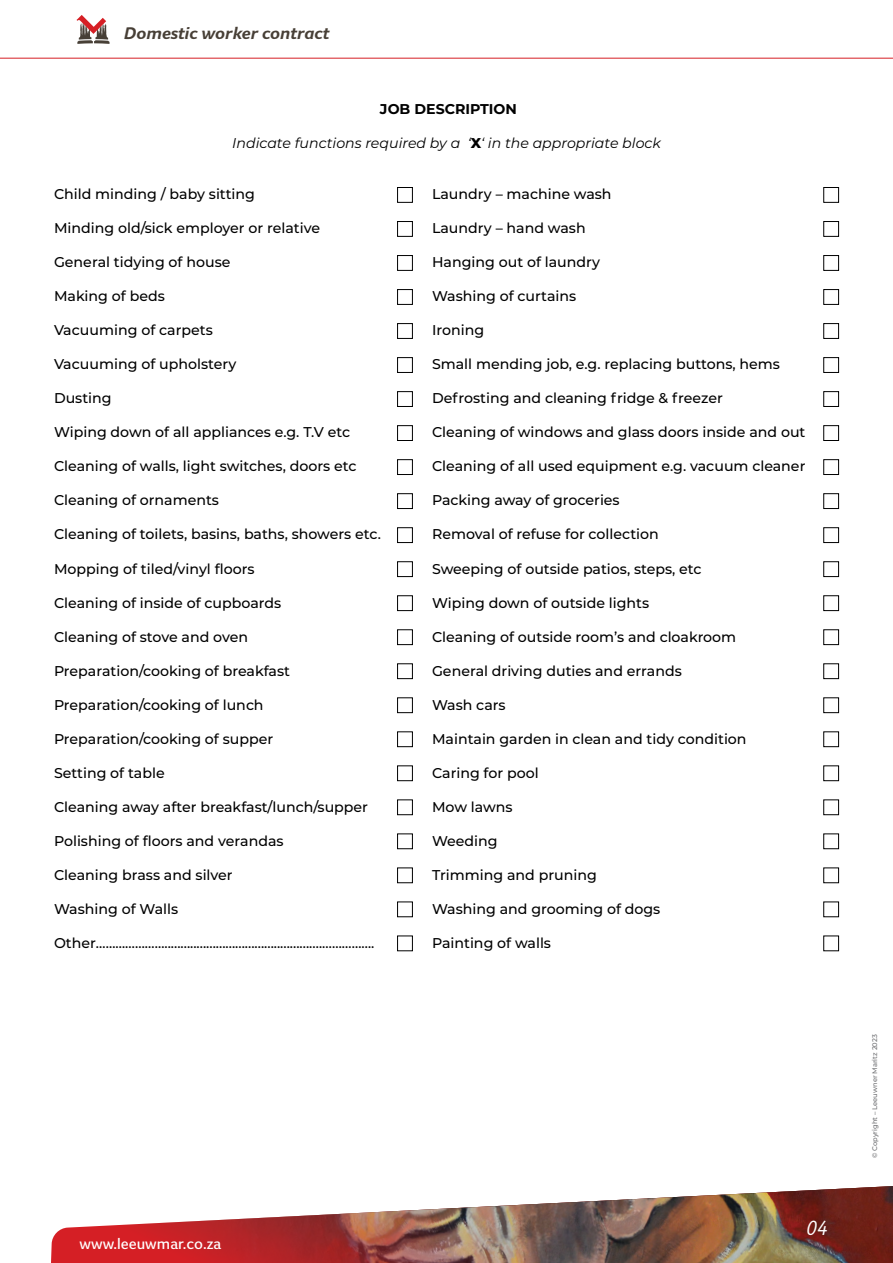
<style>
.page{position:relative;width:893px;height:1263px;background:#fff}
.page>*{position:absolute;margin:0;border:0;box-sizing:border-box;transform-origin:0 0}
.t1{font:italic 20.4px "Giacomo";color:#fff}
.t2{font:italic 700 16.65px "Giacomo";color:#473f36}
.t3{font:500 15px "Giacomo";color:#fff}
.t4{font:500 14.1px "Montserrat";color:#000}
.t5{font:italic 14.1px "Montserrat";color:#000}
.t6{font:700 14.1px "Montserrat";color:#000}
.t7{font:500 6.75px "Montserrat";color:#6d6e71}
.s1{font-weight:800;font-style:normal}
</style>
<div class="page">
<div style="left:397px;top:187px;width:16px;height:16px;border:1px solid #000"></div>
<div style="left:823px;top:187px;width:16px;height:16px;border:1px solid #000"></div>
<div style="left:397px;top:323px;width:16px;height:16px;border:1px solid #000"></div>
<div style="left:823px;top:323px;width:16px;height:16px;border:1px solid #000"></div>
<div style="left:397px;top:459px;width:16px;height:16px;border:1px solid #000"></div>
<div style="left:823px;top:459px;width:16px;height:16px;border:1px solid #000"></div>
<div style="left:397px;top:595px;width:16px;height:16px;border:1px solid #000"></div>
<div style="left:823px;top:595px;width:16px;height:16px;border:1px solid #000"></div>
<div style="left:397px;top:731px;width:16px;height:16px;border:1px solid #000"></div>
<div style="left:823px;top:731px;width:16px;height:16px;border:1px solid #000"></div>
<div style="left:397px;top:221px;width:16px;height:16px;border:1px solid #000"></div>
<div style="left:823px;top:221px;width:16px;height:16px;border:1px solid #000"></div>
<div style="left:397px;top:357px;width:16px;height:16px;border:1px solid #000"></div>
<div style="left:823px;top:357px;width:16px;height:16px;border:1px solid #000"></div>
<div style="left:397px;top:493px;width:16px;height:16px;border:1px solid #000"></div>
<div style="left:823px;top:493px;width:16px;height:16px;border:1px solid #000"></div>
<div style="left:397px;top:629px;width:16px;height:16px;border:1px solid #000"></div>
<div style="left:823px;top:629px;width:16px;height:16px;border:1px solid #000"></div>
<div style="left:397px;top:765px;width:16px;height:16px;border:1px solid #000"></div>
<div style="left:823px;top:765px;width:16px;height:16px;border:1px solid #000"></div>
<div style="left:397px;top:255px;width:16px;height:16px;border:1px solid #000"></div>
<div style="left:823px;top:255px;width:16px;height:16px;border:1px solid #000"></div>
<div style="left:397px;top:391px;width:16px;height:16px;border:1px solid #000"></div>
<div style="left:823px;top:391px;width:16px;height:16px;border:1px solid #000"></div>
<div style="left:397px;top:527px;width:16px;height:16px;border:1px solid #000"></div>
<div style="left:823px;top:527px;width:16px;height:16px;border:1px solid #000"></div>
<div style="left:397px;top:663px;width:16px;height:16px;border:1px solid #000"></div>
<div style="left:823px;top:663px;width:16px;height:16px;border:1px solid #000"></div>
<div style="left:397px;top:799px;width:16px;height:16px;border:1px solid #000"></div>
<div style="left:823px;top:799px;width:16px;height:16px;border:1px solid #000"></div>
<div style="left:397px;top:289px;width:16px;height:16px;border:1px solid #000"></div>
<div style="left:823px;top:289px;width:16px;height:16px;border:1px solid #000"></div>
<div style="left:397px;top:425px;width:16px;height:16px;border:1px solid #000"></div>
<div style="left:823px;top:425px;width:16px;height:16px;border:1px solid #000"></div>
<div style="left:397px;top:561px;width:16px;height:16px;border:1px solid #000"></div>
<div style="left:823px;top:561px;width:16px;height:16px;border:1px solid #000"></div>
<div style="left:397px;top:697px;width:16px;height:16px;border:1px solid #000"></div>
<div style="left:823px;top:697px;width:16px;height:16px;border:1px solid #000"></div>
<div style="left:397px;top:833px;width:16px;height:16px;border:1px solid #000"></div>
<div style="left:823px;top:833px;width:16px;height:16px;border:1px solid #000"></div>
<div style="left:397px;top:867px;width:16px;height:16px;border:1px solid #000"></div>
<div style="left:823px;top:867px;width:16px;height:16px;border:1px solid #000"></div>
<div style="left:397px;top:901px;width:16px;height:16px;border:1px solid #000"></div>
<div style="left:823px;top:901px;width:16px;height:16px;border:1px solid #000"></div>
<div style="left:397px;top:935px;width:16px;height:16px;border:1px solid #000"></div>
<div style="left:823px;top:935px;width:16px;height:16px;border:1px solid #000"></div>
<hr style="left:0;top:58px;width:893px;height:1px;background:#d61f25">
<svg style="left:77px;top:15px;width:33px;height:29px"></svg>
<img style="left:51px;top:1186px;width:842px;height:77px">
<p class="t2" style="left:124px;top:23px;width:207px">Domestic worker contract</p>
<p class="t6" style="left:380px;top:99px;width:139px">JOB DESCRIPTION</p>
<p class="t5" style="left:232px;top:134px;width:430px">Indicate functions required by a ‘<span class="s1">X</span>‘ in the appropriate block</p>
<p class="t4" style="left:54px;top:184px;width:202px">Child minding / baby sitting</p>
<p class="t4" style="left:432px;top:184px;width:181px">Laundry – machine wash</p>
<p class="t4" style="left:54px;top:218px;width:268px">Minding old/sick employer or relative</p>
<p class="t4" style="left:432px;top:218px;width:155px">Laundry – hand wash</p>
<p class="t4" style="left:54px;top:252px;width:178px">General tidying of house</p>
<p class="t4" style="left:432px;top:252px;width:170px">Hanging out of laundry</p>
<p class="t4" style="left:54px;top:286px;width:112px">Making of beds</p>
<p class="t4" style="left:432px;top:286px;width:146px">Washing of curtains</p>
<p class="t4" style="left:54px;top:320px;width:160px">Vacuuming of carpets</p>
<p class="t4" style="left:432px;top:320px;width:54px">Ironing</p>
<p class="t4" style="left:54px;top:354px;width:184px">Vacuuming of upholstery</p>
<p class="t4" style="left:432px;top:354px;width:349px">Small mending job, e.g. replacing buttons, hems</p>
<p class="t4" style="left:54px;top:388px;width:59px">Dusting</p>
<p class="t4" style="left:432px;top:388px;width:292px">Defrosting and cleaning fridge &amp; freezer</p>
<p class="t4" style="left:54px;top:423px;width:298px">Wiping down of all appliances e.g. T.V etc</p>
<p class="t4" style="left:432px;top:423px;width:375px">Cleaning of windows and glass doors inside and out</p>
<p class="t4" style="left:54px;top:457px;width:304px">Cleaning of walls, light switches, doors etc</p>
<p class="t4" style="left:432px;top:457px;width:375px">Cleaning of all used equipment e.g. vacuum cleaner</p>
<p class="t4" style="left:54px;top:491px;width:167px">Cleaning of ornaments</p>
<p class="t4" style="left:432px;top:491px;width:189px">Packing away of groceries</p>
<p class="t4" style="left:54px;top:525px;width:329px">Cleaning of toilets, basins, baths, showers etc.</p>
<p class="t4" style="left:432px;top:525px;width:228px">Removal of refuse for collection</p>
<p class="t4" style="left:54px;top:559px;width:202px">Mopping of tiled/vinyl floors</p>
<p class="t4" style="left:432px;top:559px;width:271px">Sweeping of outside patios, steps, etc</p>
<p class="t4" style="left:54px;top:593px;width:229px">Cleaning of inside of cupboards</p>
<p class="t4" style="left:432px;top:593px;width:219px">Wiping down of outside lights</p>
<p class="t4" style="left:54px;top:627px;width:196px">Cleaning of stove and oven</p>
<p class="t4" style="left:432px;top:627px;width:306px">Cleaning of outside room’s and cloakroom</p>
<p class="t4" style="left:54px;top:661px;width:238px">Preparation/cooking of breakfast</p>
<p class="t4" style="left:432px;top:661px;width:251px">General driving duties and errands</p>
<p class="t4" style="left:54px;top:695px;width:211px">Preparation/cooking of lunch</p>
<p class="t4" style="left:432px;top:695px;width:75px">Wash cars</p>
<p class="t4" style="left:54px;top:729px;width:221px">Preparation/cooking of supper</p>
<p class="t4" style="left:432px;top:729px;width:316px">Maintain garden in clean and tidy condition</p>
<p class="t4" style="left:54px;top:763px;width:112px">Setting of table</p>
<p class="t4" style="left:432px;top:763px;width:108px">Caring for pool</p>
<p class="t4" style="left:54px;top:797px;width:316px">Cleaning away after breakfast/lunch/supper</p>
<p class="t4" style="left:432px;top:797px;width:82px">Mow lawns</p>
<p class="t4" style="left:54px;top:831px;width:231px">Polishing of floors and verandas</p>
<p class="t4" style="left:432px;top:831px;width:67px">Weeding</p>
<p class="t4" style="left:54px;top:865px;width:180px">Cleaning brass and silver</p>
<p class="t4" style="left:432px;top:865px;width:166px">Trimming and pruning</p>
<p class="t4" style="left:54px;top:899px;width:126px">Washing of Walls</p>
<p class="t4" style="left:432px;top:899px;width:230px">Washing and grooming of dogs</p>
<p class="t4" style="left:54px;top:933px;width:322px">Other…………………..............................................……………….</p>
<p class="t4" style="left:432px;top:933px;width:121px">Painting of walls</p>
<p class="t3" style="left:80px;top:1235px;width:143px">www.leeuwmar.co.za</p>
<h1 class="t1" style="left:806px;top:1216px;width:23px">04</h1>
<p class="t7" style="left:870px;top:1158px;width:125px;rotate:-90deg">© Copyright – Leeuwner Maritz 2023</p>
</div>
